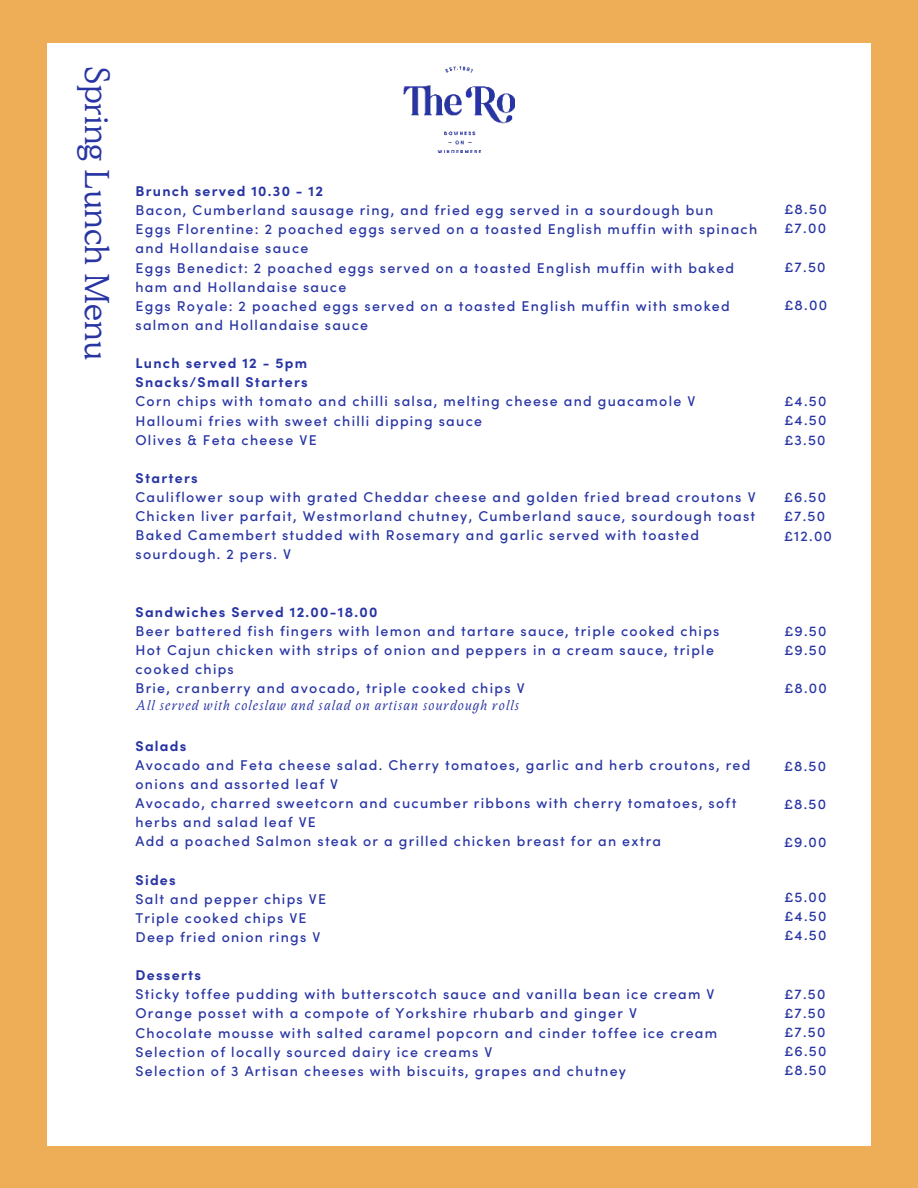
<style>
.page{position:relative;width:918px;height:1188px;background:#eead57}
.page>*{position:absolute;margin:0;border:0;box-sizing:border-box;transform-origin:0 0}
.t1{font:34.05px "Simula TRIAL";color:#2835a3}
.t2{font:500 14.25px/19.2px "Sofia Pro";letter-spacing:.09em;color:#2835a3}
.t3{font:500 14.1px/19.2px "Sofia Pro";letter-spacing:.09em;color:#2835a3}
.t4{font:700 14.1px/19.2px "Sofia Pro";letter-spacing:.09em;color:#2835a3}
.t5{font:italic 14.1px "Simula TRIAL";letter-spacing:.09em;color:#2835a3}
</style>
<div class="page">
<div style="left:47px;top:43px;width:824px;height:1102px;background:#fff"></div>
<img style="left:403px;top:66px;width:111px;height:87px">
<h1 class="t1" style="left:118px;top:66px;width:296px;rotate:90deg">Spring Lunch Menu</h1>
<p class="t4" style="left:135px;top:180px;width:189px">Brunch served 10.30 - 12</p>
<p class="t3" style="left:135px;top:200px;width:623px">Bacon, Cumberland sausage ring, and fried egg served in a sourdough bun<br>Eggs Florentine: 2 poached eggs served on a toasted English muffin with spinach and Hollandaise sauce<br>Eggs Benedict: 2 poached eggs served on a toasted English muffin with baked ham and Hollandaise sauce<br>Eggs Royale: 2 poached eggs served on a toasted English muffin with smoked salmon and Hollandaise sauce</p>
<p class="t4" style="left:135px;top:353px;width:174px">Lunch served 12 - 5pm<br>Snacks/Small Starters</p>
<p class="t3" style="left:135px;top:391px;width:561px">Corn chips with tomato and chilli salsa, melting cheese and guacamole V<br>Halloumi fries with sweet chilli dipping sauce<br>Olives &amp; Feta cheese VE</p>
<p class="t4" style="left:135px;top:467px;width:64px">Starters</p>
<p class="t3" style="left:135px;top:487px;width:622px">Cauliflower soup with grated Cheddar cheese and golden fried bread croutons V Chicken liver parfait, Westmorland chutney, Cumberland sauce, sourdough toast Baked Camembert studded with Rosemary and garlic served with toasted sourdough. 2 pers. V</p>
<p class="t4" style="left:135px;top:601px;width:243px">Sandwiches Served 12.00-18.00</p>
<p class="t3" style="left:135px;top:621px;width:586px">Beer battered fish fingers with lemon and tartare sauce, triple cooked chips Hot Cajun chicken with strips of onion and peppers in a cream sauce, triple cooked chips<br>Brie, cranberry and avocado, triple cooked chips V</p>
<p class="t5" style="left:135px;top:697px;width:384px">All served with coleslaw and salad on artisan sourdough rolls</p>
<p class="t4" style="left:135px;top:735px;width:53px">Salads</p>
<p class="t3" style="left:135px;top:754px;width:616px">Avocado and Feta cheese salad. Cherry tomatoes, garlic and herb croutons, red onions and assorted leaf V<br>Avocado, charred sweetcorn and cucumber ribbons with cherry tomatoes, soft herbs and salad leaf VE<br>Add a poached Salmon steak or a grilled chicken breast for an extra</p>
<p class="t4" style="left:135px;top:869px;width:42px">Sides</p>
<p class="t3" style="left:135px;top:888px;width:192px">Salt and pepper chips VE<br>Triple cooked chips VE<br>Deep fried onion rings V</p>
<p class="t4" style="left:135px;top:965px;width:67px">Desserts</p>
<p class="t3" style="left:135px;top:984px;width:583px">Sticky toffee pudding with butterscotch sauce and vanilla bean ice cream V Orange posset with a compote of Yorkshire rhubarb and ginger V<br>Chocolate mousse with salted caramel popcorn and cinder toffee ice cream Selection of locally sourced dairy ice creams V<br>Selection of 3 Artisan cheeses with biscuits, grapes and chutney</p>
<p class="t2" style="left:784px;top:199px;width:44px">£8.50 £7.00</p>
<p class="t2" style="left:784px;top:256px;width:43px">£7.50</p>
<p class="t2" style="left:784px;top:294px;width:44px">£8.00</p>
<p class="t3" style="left:784px;top:391px;width:43px;text-align:justify">£4.50 £4.50 £3.50</p>
<p class="t3" style="left:784px;top:487px;width:49px">£6.50 £7.50 £12.00</p>
<p class="t3" style="left:784px;top:620px;width:44px">£9.50 £9.50</p>
<p class="t3" style="left:784px;top:678px;width:44px">£8.00</p>
<p class="t3" style="left:784px;top:755px;width:44px">£8.50</p>
<p class="t3" style="left:784px;top:794px;width:44px">£8.50</p>
<p class="t3" style="left:784px;top:832px;width:44px">£9.00</p>
<p class="t3" style="left:784px;top:887px;width:44px;text-align:justify">£5.00 £4.50 £4.50</p>
<p class="t3" style="left:784px;top:983px;width:44px;text-align:justify">£7.50 £7.50 £7.50 £6.50 £8.50</p>
</div>
